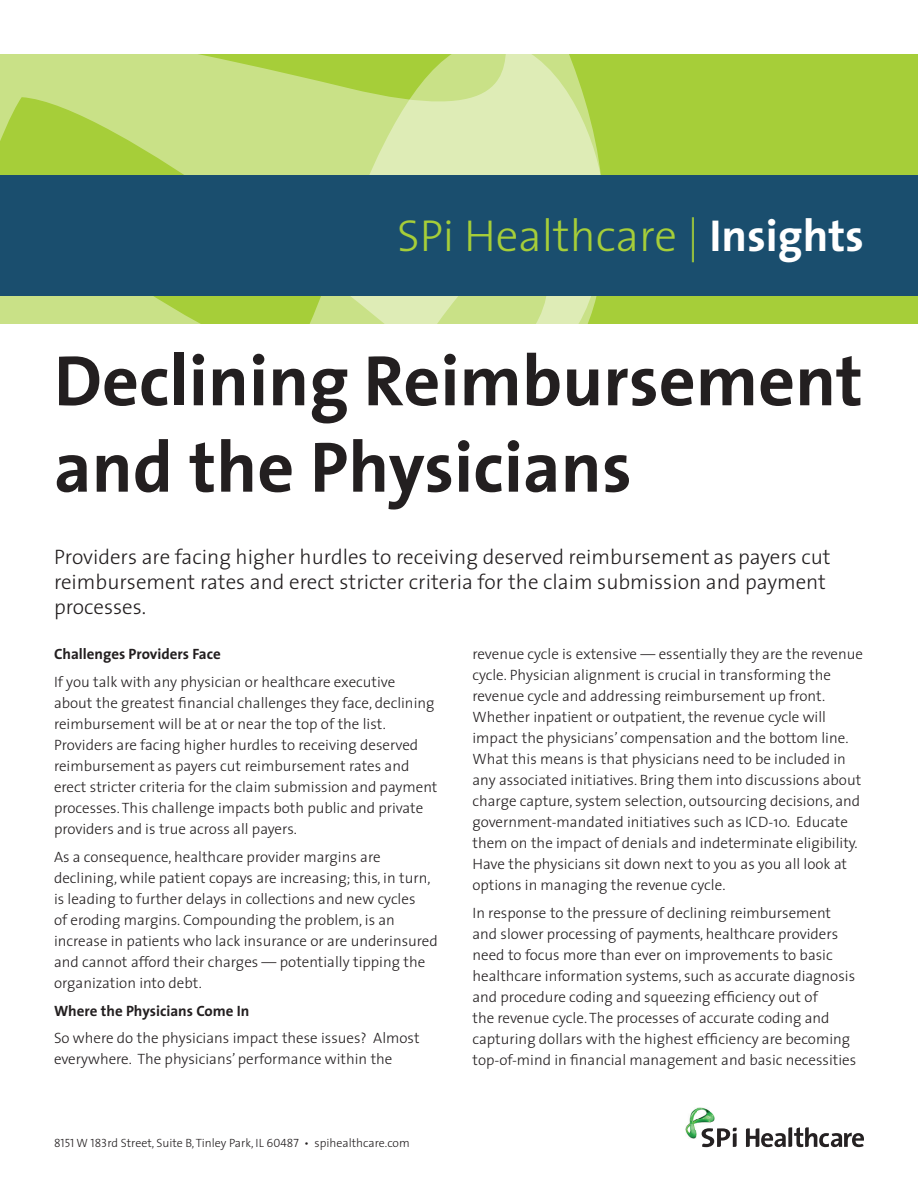
<style>
.page{position:relative;width:918px;height:1188px;background:#fff}
.page>*{position:absolute;margin:0;border:0;box-sizing:border-box;transform-origin:0 0}
.t1{font:700 72px/86.4px "The Sans";color:#231f20}
.t2{font:300 45px "The Sans";color:#a6ce39}
.t3{font:300 21px/25.2px "The Sans";color:#231f20}
.t4{font:300 15px/21px "The Sans";color:#231f20}
.t5{font:700 15px "The Sans";color:#231f20}
.t6{font:300 12px "The Sans";color:#231f20}
.s1{font-weight:200}
.s2{font-weight:700;color:#fff}
.s3{font-family:"The Sans Light Caps";font-weight:400}
</style>
<div class="page">
<div style="left:0;top:54px;width:918px;height:270px;background:#a6ce39"></div>
<svg style="left:0;top:54px;width:605px;height:270px;fill:#c9e187"></svg>
<div style="left:0;top:176px;width:918px;height:120px;background:#1a4e6e"></div>
<svg style="left:685px;top:1108px;width:52px;height:39px"></svg>
<svg style="left:746px;top:1127px;width:118px;height:20px"></svg>
<p class="t2" style="left:397px;top:207px;width:468px">SPi Healthcare <span class="s1">|</span> <span class="s2">Insights</span></p>
<p class="t1" style="left:54px;top:338px;width:810px">Declining Reimbursement and the Physicians</p>
<p class="t3" style="left:54px;top:544px;width:778px">Providers are facing higher hurdles to receiving deserved reimbursement as payers cut reimbursement rates and erect stricter criteria for the claim submission and payment processes.</p>
<p class="t5" style="left:54px;top:645px;width:168px">Challenges Providers Face</p>
<p class="t4" style="left:54px;top:672px;width:385px">If you talk with any physician or healthcare executive about the greatest financial challenges they face, declining reimbursement will be at or near the top of the list.<br>Providers are facing higher hurdles to receiving deserved reimbursement as payers cut reimbursement rates and erect stricter criteria for the claim submission and payment processes. This challenge impacts both public and private providers and is true across all payers.</p>
<p class="t4" style="left:54px;top:846px;width:385px">As a consequence, healthcare provider margins are declining, while patient copays are increasing; this, in turn, is leading to further delays in collections and new cycles<br>of eroding margins. Compounding the problem, is an increase in patients who lack insurance or are underinsured and cannot afford their charges — potentially tipping the organization into debt.</p>
<p class="t5" style="left:54px;top:1001px;width:197px">Where the Physicians Come In</p>
<p class="t4" style="left:54px;top:1028px;width:367px">So where do the physicians impact these issues? Almost everywhere. The physicians’ performance within the</p>
<p class="t4" style="left:472px;top:644px;width:392px">revenue cycle is extensive — essentially they are the revenue cycle. Physician alignment is crucial in transforming the revenue cycle and addressing reimbursement up front.<br>Whether inpatient or outpatient, the revenue cycle will impact the physicians’ compensation and the bottom line.<br>What this means is that physicians need to be included in any associated initiatives. Bring them into discussions about charge capture, system selection, outsourcing decisions, and government-mandated initiatives such as ICD-10. Educate them on the impact of denials and indeterminate eligibility.<br>Have the physicians sit down next to you as you all look at options in managing the revenue cycle.</p>
<p class="t4" style="left:472px;top:903px;width:385px">In response to the pressure of declining reimbursement and slower processing of payments, healthcare providers need to focus more than ever on improvements to basic healthcare information systems, such as accurate diagnosis and procedure coding and squeezing efficiency out of<br>the revenue cycle. The processes of accurate coding and capturing dollars with the highest efficiency are becoming top-of-mind in financial management and basic necessities</p>
<p class="t6" style="left:54px;top:1135px;width:357px"><span class="s3">8151</span> W <span class="s3">183</span>rd Street, Suite B, Tinley Park, IL <span class="s3">60487</span> • spihealthcare.com</p>
</div>
